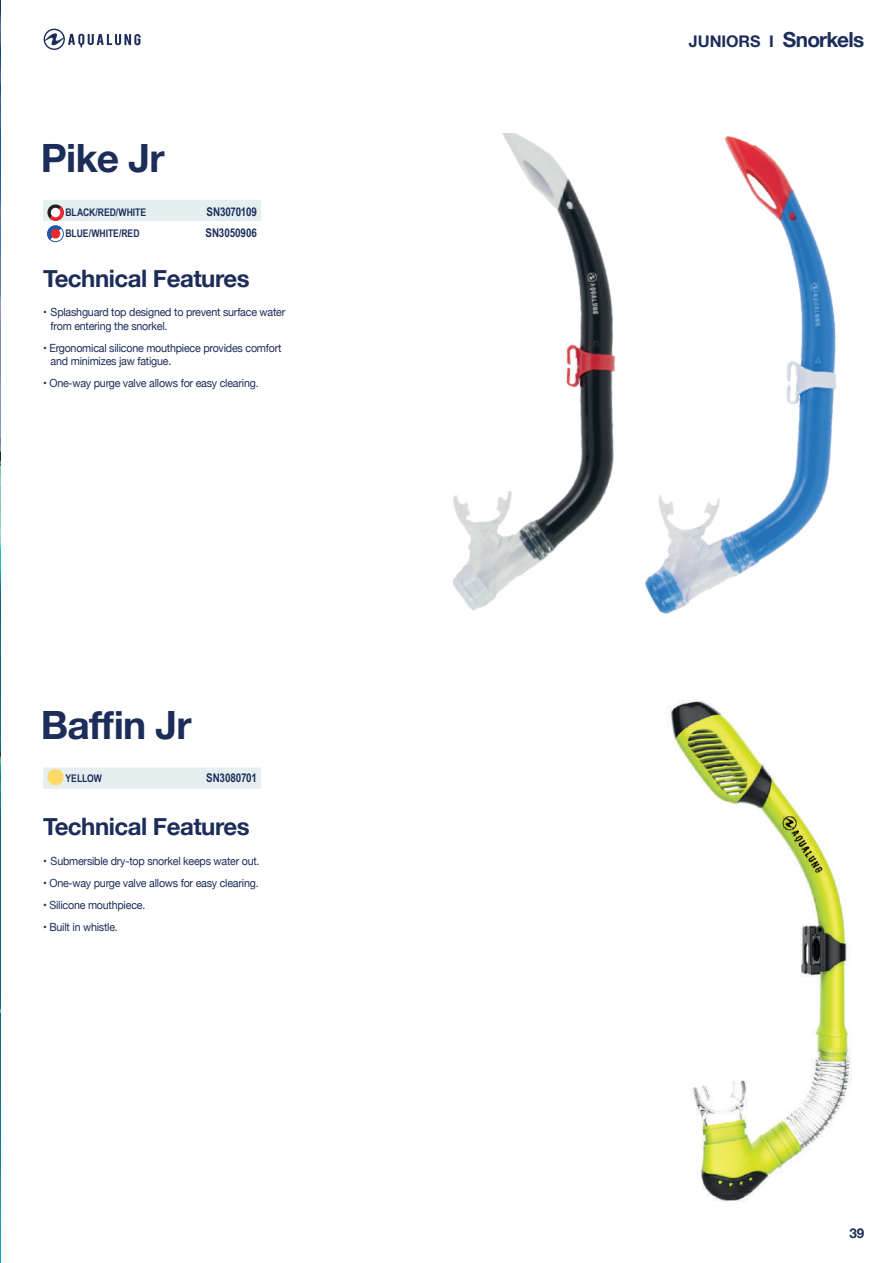
<style>
.page{position:relative;width:893px;height:1263px;background:#fff}
.page>*{position:absolute;margin:0;border:0;box-sizing:border-box;transform-origin:0 0}
.t1{font:700 39px "Helvetica Neue";letter-spacing:-.02em;color:#1c2d5a}
.t2{font:700 24px "Helvetica Neue";letter-spacing:-.02em;color:#1c2d5a}
.t3{font:700 16.05px "Helvetica Neue";letter-spacing:-.005em;color:#1c2d5a}
.t4{font:700 13.5px "Helvetica Neue";color:#1c2d5a}
.t5{font:700 12px "Arial Narrow";letter-spacing:-.01em;color:#1c2d5a}
.t6{font:11.25px/13.5px "Helvetica Neue";letter-spacing:-.02em;color:#1c2d5a;scale:.95 1}
.t7{font:700 10.5px "Arial Narrow";letter-spacing:-.005em;color:#1c2d5a}
.s1{font-size:20.85px}
</style>
<div class="page">
<svg style="left:44px;top:29px;width:97px;height:21px"></svg>
<img style="left:0;top:0;width:1px;height:1263px">
<svg style="left:0;top:992px;width:1px;height:134px"></svg>
<img style="left:658px;top:136px;width:179px;height:478px">
<img style="left:453px;top:134px;width:205px;height:477px">
<svg style="left:43px;top:200px;width:218px;height:43px"></svg>
<div style="left:51px;top:229px;width:9px;height:10px;background:#eb282e;border-radius:50%"></div>
<svg style="left:43px;top:767px;width:218px;height:22px;background:#e7eeea"></svg>
<img style="left:667px;top:700px;width:185px;height:502px">
<h1 class="t1" style="left:41px;top:127px;width:125px">Pike Jr</h1>
<p class="t7" style="left:65px;top:204px;width:82px">BLACK/RED/WHITE</p>
<p class="t5" style="left:207px;top:203px;width:52px">SN3070109</p>
<p class="t7" style="left:65px;top:226px;width:76px">BLUE/WHITE/RED</p>
<p class="t5" style="left:206px;top:224px;width:53px">SN3050906</p>
<h2 class="t2" style="left:43px;top:259px;width:208px">Technical Features</h2>
<p class="t6" style="left:51px;top:306px;width:248px;text-indent:-8px">• Splashguard top designed to prevent surface water from entering the snorkel.</p>
<p class="t6" style="left:51px;top:342px;width:244px;text-indent:-8px">• Ergonomical silicone mouthpiece provides comfort and minimizes jaw fatigue.</p>
<p class="t6" style="left:43px;top:377px;width:228px">• One-way purge valve allows for easy clearing.</p>
<h1 class="t1" style="left:41px;top:695px;width:152px">Baffin Jr</h1>
<p class="t7" style="left:66px;top:771px;width:38px">YELLOW</p>
<p class="t5" style="left:206px;top:769px;width:52px">SN3080701</p>
<h2 class="t2" style="left:43px;top:808px;width:208px">Technical Features</h2>
<p class="t6" style="left:43px;top:854px;width:229px">• Submersible dry-top snorkel keeps water out.</p>
<p class="t6" style="left:43px;top:876px;width:228px">• One-way purge valve allows for easy clearing.</p>
<p class="t6" style="left:43px;top:898px;width:109px">• Silicone mouthpiece.</p>
<p class="t6" style="left:43px;top:920px;width:80px">• Built in whistle.</p>
<h3 class="t3" style="left:689px;top:29px;width:177px">JUNIORS I <span class="s1">Snorkels</span></h3>
<p class="t4" style="left:849px;top:1223px;width:16px">39</p>
</div>
